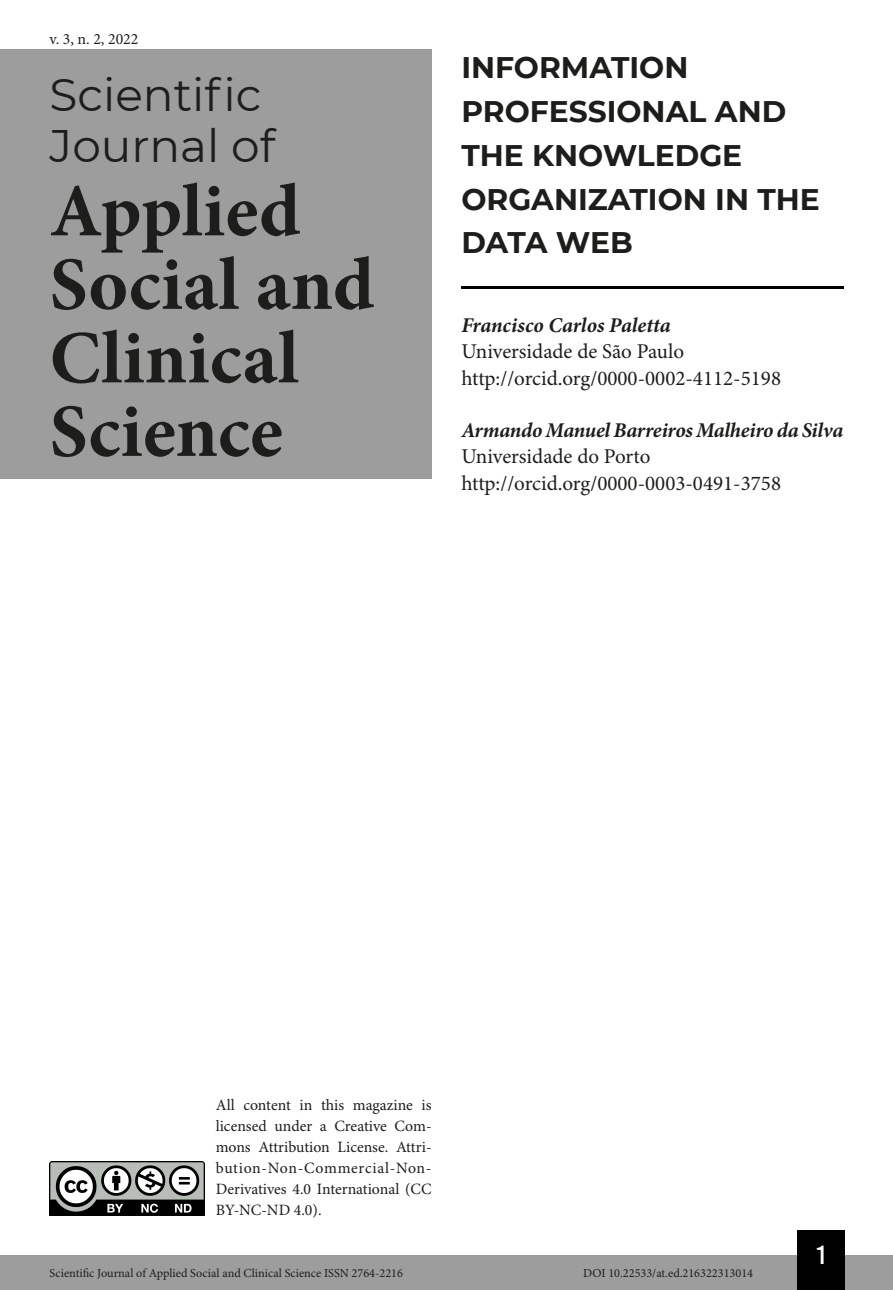
<style>
.page{position:relative;width:893px;height:1290px;background:#fff}
.page>*{position:absolute;margin:0;border:0;box-sizing:border-box;transform-origin:0 0}
.t1{font:700 75.25px/73.5px "Minion Pro";color:#1d1d1b}
.t2{font:45.5px/50.8px "Montserrat";color:#1d1d1b}
.t3{font:700 29.75px/43.8px "Montserrat";color:#1d1d1b}
.t4{font:26.25px "Bebas Kai";color:#fff}
.t5{font:21px/26.2px "Minion Pro";color:#1d1d1b}
.t6{font:italic 700 21px "Minion Pro";letter-spacing:-.01em;color:#1d1d1b}
.t7{font:15.75px/21px "Minion Pro";color:#1d1d1b;text-align:justify}
.t8{font:12.25px "Minion Pro";color:#1d1d1b}
</style>
<div class="page">
<div style="left:0;top:1255px;width:893px;height:35px;background:#9d9d9d"></div>
<div style="left:797px;top:1230px;width:48px;height:60px;background:#000"></div>
<img style="left:50px;top:1161px;width:154px;height:54px">
<div style="left:0;top:50px;width:432px;height:429px;background:#9d9d9d"></div>
<hr style="left:461px;top:286px;width:382px;height:3px;background:#000">
<p class="t7" style="left:50px;top:29px;width:90px">v. 3, n. 2, 2022</p>
<h2 class="t2" style="left:50px;top:68px;width:227px">Scientific<br>Journal of</h2>
<h1 class="t1" style="left:50px;top:174px;width:326px">Applied<br>Social and<br>Clinical<br>Science</h1>
<h3 class="t3" style="left:461px;top:44px;width:360px">INFORMATION<br>PROFESSIONAL AND<br>THE KNOWLEDGE<br>ORGANIZATION IN THE<br>DATA WEB</h3>
<h3 class="t6" style="left:461px;top:310px;width:211px">Francisco Carlos Paletta</h3>
<h3 class="t5" style="left:461px;top:339px;width:321px">Universidade de São Paulo http://orcid.org/0000-0002-4112-5198</h3>
<h3 class="t6" style="left:461px;top:415px;width:383px">Armando Manuel Barreiros Malheiro da Silva</h3>
<h3 class="t5" style="left:461px;top:444px;width:321px">Universidade do Porto http://orcid.org/0000-0003-0491-3758</h3>
<p class="t7" style="left:216px;top:1095px;width:217px">All content in this magazine is licensed under a Creative Com&shy;mons Attribution License. Attri&shy;bution-Non-Commercial-Non-Derivatives 4.0 International (CC BY-NC-ND 4.0).</p>
<h3 class="t4" style="left:817px;top:1241px;width:10px">1</h3>
<p class="t8" style="left:50px;top:1266px;width:355px">Scientific Journal of Applied Social and Clinical Science ISSN 2764-2216</p>
<p class="t8" style="left:583px;top:1266px;width:171px">DOI 10.22533/at.ed.216322313014</p>
</div>
